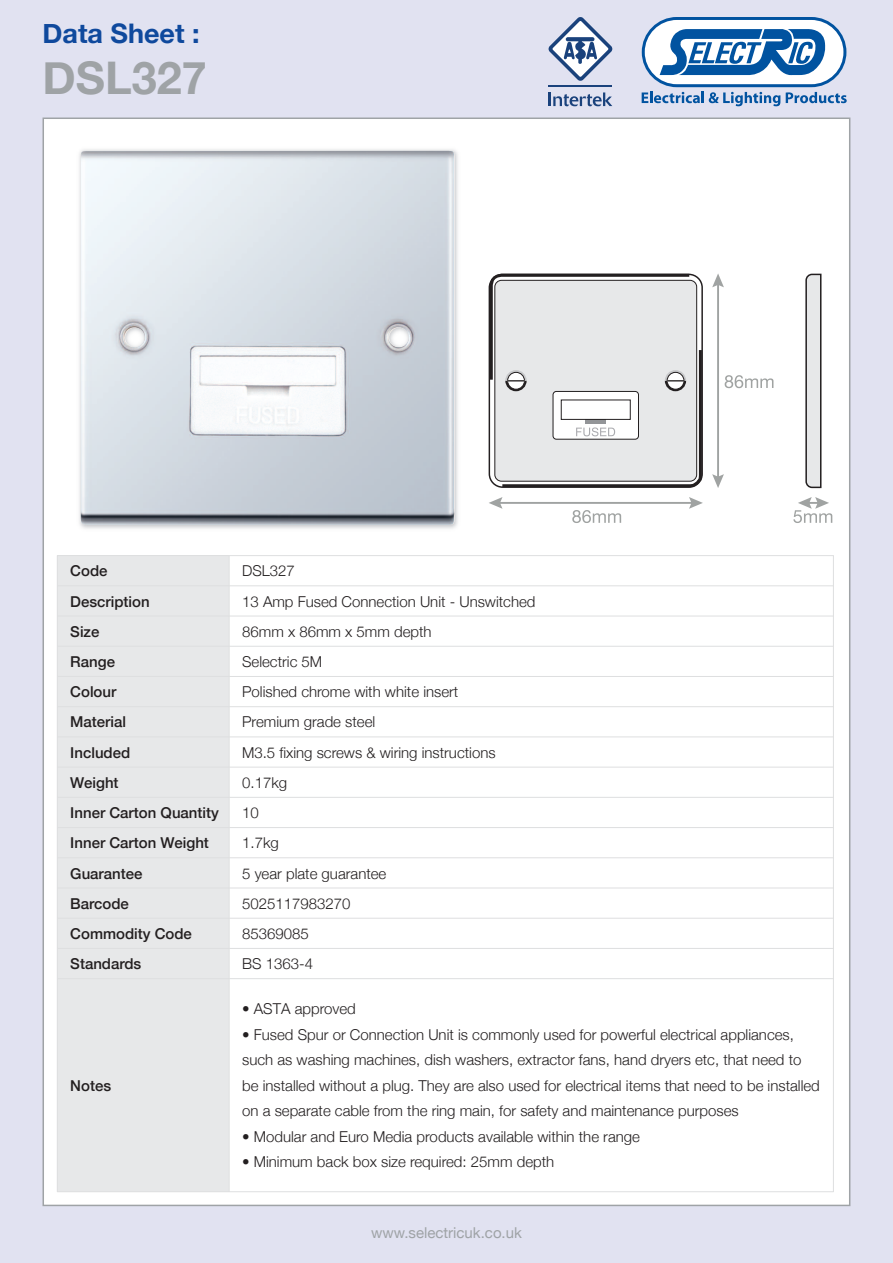
<style>
.page{position:relative;width:893px;height:1263px;background:#e1e2f1}
.page>*{position:absolute;margin:0;border:0;box-sizing:border-box;transform-origin:0 0}
.t1{font:700 45px "Helvetica Neue";color:#9fa3a6}
.t2{font:700 27px "Helvetica Neue";color:#0f499d}
.t3{font:300 15px/25.5px "Helvetica Neue";color:#231f20}
.t4{font:500 15px "Helvetica Neue";color:#231f20}
.t5{font:15px "Helvetica Neue";color:#9fa3a6}
</style>
<div class="page">
<div style="left:44px;top:119px;width:805px;height:1086px;background:#fff"></div>
<svg style="left:642px;top:17px;width:205px;height:89px"></svg>
<svg style="left:549px;top:92px;width:63px;height:14px"></svg>
<hr style="left:549px;top:86px;width:63px;height:1px;background:#1a427c">
<svg style="left:549px;top:17px;width:63px;height:64px"></svg>
<div style="left:57px;top:555px;width:172px;height:31px;background:#e7e8e9"></div>
<div style="left:57px;top:586px;width:172px;height:30px;background:#e7e8e9"></div>
<div style="left:57px;top:616px;width:172px;height:30px;background:#e7e8e9"></div>
<div style="left:57px;top:646px;width:172px;height:30px;background:#e7e8e9"></div>
<div style="left:57px;top:676px;width:172px;height:31px;background:#e7e8e9"></div>
<div style="left:57px;top:707px;width:172px;height:30px;background:#e7e8e9"></div>
<div style="left:57px;top:737px;width:172px;height:30px;background:#e7e8e9"></div>
<div style="left:57px;top:767px;width:172px;height:30px;background:#e7e8e9"></div>
<div style="left:57px;top:797px;width:172px;height:30px;background:#e7e8e9"></div>
<div style="left:57px;top:827px;width:172px;height:31px;background:#e7e8e9"></div>
<div style="left:57px;top:858px;width:172px;height:30px;background:#e7e8e9"></div>
<div style="left:57px;top:888px;width:172px;height:30px;background:#e7e8e9"></div>
<div style="left:57px;top:918px;width:172px;height:30px;background:#e7e8e9"></div>
<div style="left:57px;top:948px;width:172px;height:31px;background:#e7e8e9"></div>
<div style="left:57px;top:979px;width:172px;height:213px;background:#e7e8e9"></div>
<hr style="left:57px;top:555px;width:1px;height:637px;background:#dedfe0">
<hr style="left:229px;top:555px;width:1px;height:637px;background:#dedfe0">
<hr style="left:833px;top:555px;width:1px;height:637px;background:#dedfe0">
<hr style="left:57px;top:555px;width:777px;height:1px;background:#dedfe0">
<hr style="left:57px;top:585px;width:777px;height:1px;background:#dedfe0">
<hr style="left:57px;top:616px;width:777px;height:1px;background:#dedfe0">
<hr style="left:57px;top:646px;width:777px;height:1px;background:#dedfe0">
<hr style="left:57px;top:676px;width:777px;height:1px;background:#dedfe0">
<hr style="left:57px;top:706px;width:777px;height:1px;background:#dedfe0">
<hr style="left:57px;top:737px;width:777px;height:1px;background:#dedfe0">
<hr style="left:57px;top:767px;width:777px;height:1px;background:#dedfe0">
<hr style="left:57px;top:797px;width:777px;height:1px;background:#dedfe0">
<hr style="left:57px;top:827px;width:777px;height:1px;background:#dedfe0">
<hr style="left:57px;top:857px;width:777px;height:1px;background:#dedfe0">
<hr style="left:57px;top:888px;width:777px;height:1px;background:#dedfe0">
<hr style="left:57px;top:918px;width:777px;height:1px;background:#dedfe0">
<hr style="left:57px;top:948px;width:777px;height:1px;background:#dedfe0">
<hr style="left:57px;top:978px;width:777px;height:1px;background:#dedfe0">
<hr style="left:57px;top:1191px;width:777px;height:1px;background:#dedfe0">
<img style="left:79px;top:149px;width:379px;height:380px">
<img style="left:81px;top:151px;width:374px;height:374px">
<svg style="left:712px;top:273px;width:61px;height:215px"></svg>
<svg style="left:489px;top:497px;width:214px;height:26px"></svg>
<svg style="left:793px;top:497px;width:39px;height:26px"></svg>
<svg style="left:805px;top:273px;width:17px;height:216px;background:#c4c4c5"></svg>
<svg style="left:489px;top:273px;width:214px;height:215px;background:#d8d9da"></svg>
<h2 class="t2" style="left:43px;top:17px;width:159px">Data Sheet :</h2>
<h1 class="t1" style="left:43px;top:50px;width:166px">DSL327</h1>
<p class="t4" style="left:70px;top:562px;width:39px">Code</p>
<p class="t3" style="left:242px;top:558px;width:54px">DSL327</p>
<p class="t4" style="left:70px;top:592px;width:81px">Description</p>
<p class="t3" style="left:242px;top:588px;width:295px">13 Amp Fused Connection Unit - Unswitched</p>
<p class="t4" style="left:70px;top:622px;width:31px">Size</p>
<p class="t3" style="left:242px;top:618px;width:191px">86mm x 86mm x 5mm depth</p>
<p class="t4" style="left:70px;top:652px;width:46px">Range</p>
<p class="t3" style="left:242px;top:649px;width:82px">Selectric 5M</p>
<p class="t4" style="left:70px;top:683px;width:48px">Colour</p>
<p class="t3" style="left:242px;top:679px;width:218px">Polished chrome with white insert</p>
<p class="t4" style="left:70px;top:713px;width:57px">Material</p>
<p class="t3" style="left:242px;top:709px;width:135px">Premium grade steel</p>
<p class="t4" style="left:70px;top:743px;width:62px">Included</p>
<p class="t3" style="left:242px;top:739px;width:255px">M3.5 fixing screws &amp; wiring instructions</p>
<p class="t4" style="left:70px;top:773px;width:50px">Weight</p>
<p class="t3" style="left:242px;top:769px;width:47px">0.17kg</p>
<p class="t4" style="left:70px;top:803px;width:150px">Inner Carton Quantity</p>
<p class="t3" style="left:242px;top:800px;width:18px">10</p>
<p class="t4" style="left:70px;top:834px;width:140px">Inner Carton Weight</p>
<p class="t3" style="left:242px;top:830px;width:38px">1.7kg</p>
<p class="t4" style="left:70px;top:864px;width:74px">Guarantee</p>
<p class="t3" style="left:242px;top:860px;width:146px">5 year plate guarantee</p>
<p class="t4" style="left:70px;top:894px;width:60px">Barcode</p>
<p class="t3" style="left:242px;top:890px;width:110px">5025117983270</p>
<p class="t4" style="left:70px;top:924px;width:123px">Commodity Code</p>
<p class="t3" style="left:242px;top:920px;width:68px">85369085</p>
<p class="t4" style="left:70px;top:954px;width:73px">Standards</p>
<p class="t3" style="left:242px;top:951px;width:72px">BS 1363-4</p>
<p class="t4" style="left:70px;top:1076px;width:42px">Notes</p>
<p class="t3" style="left:242px;top:996px;width:115px">• ASTA approved</p>
<p class="t3" style="left:242px;top:1021px;width:579px">• Fused Spur or Connection Unit is commonly used for powerful electrical appliances, such as washing machines, dish washers, extractor fans, hand dryers etc, that need to be installed without a plug. They are also used for electrical items that need to be installed on a separate cable from the ring main, for safety and maintenance purposes</p>
<p class="t3" style="left:242px;top:1123px;width:399px">• Modular and Euro Media products available within the range</p>
<p class="t3" style="left:242px;top:1149px;width:314px">• Minimum back box size required: 25mm depth</p>
<p class="t5" style="left:371px;top:1224px;width:152px">www.selectricuk.co.uk</p>
</div>
